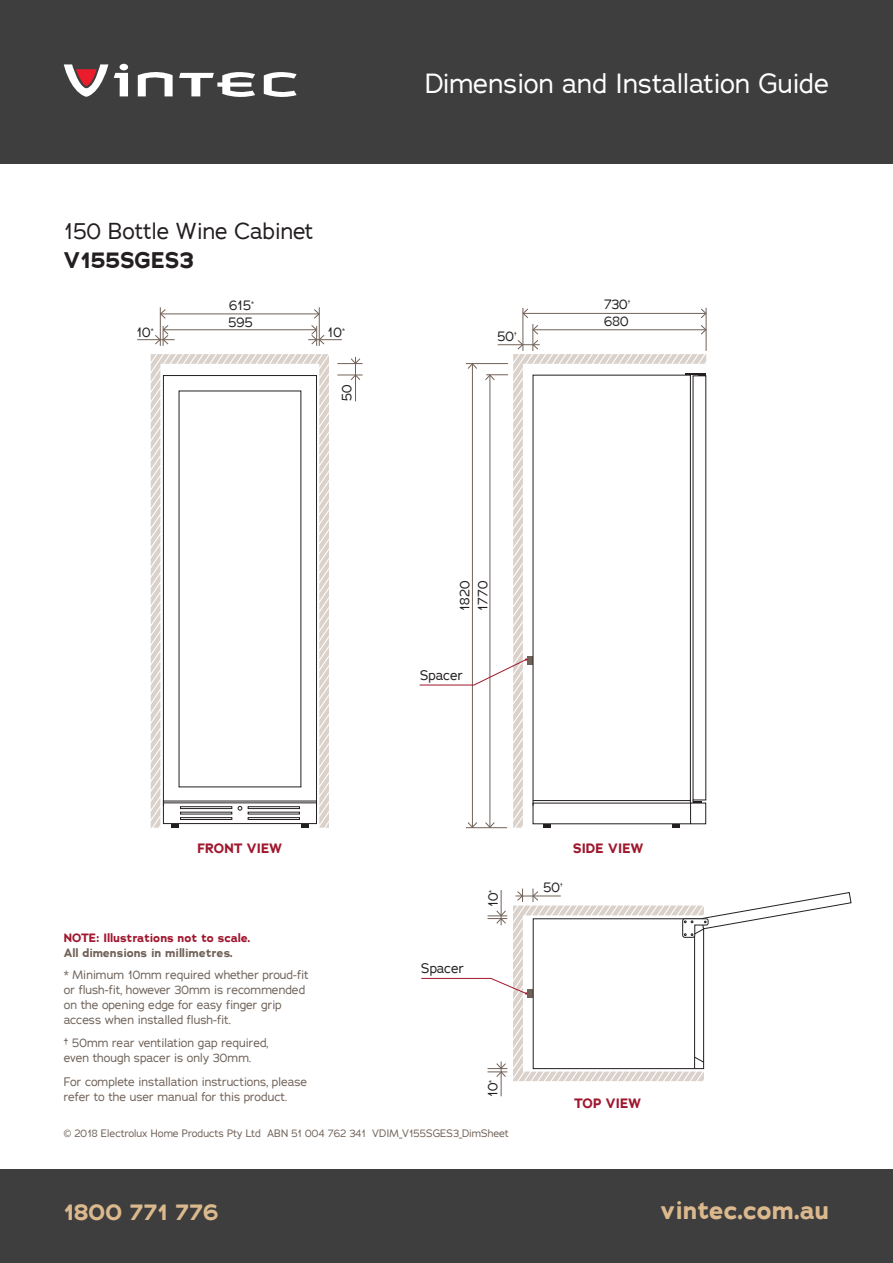
<style>
.page{position:relative;width:893px;height:1263px;background:#fff}
.page>*{position:absolute;margin:0;border:0;box-sizing:border-box;transform-origin:0 0}
.t1{font:27px "Adrianna";color:#fff}
.t2{font:700 25.5px "Adrianna";color:#dbb98d}
.t3{font:22.5px "Adrianna";color:#231f20}
.t4{font:700 22.5px "Adrianna";color:#dbb98d}
.t5{font:700 22.5px "Adrianna";color:#231f20}
.t6{font:13.5px/16.8px "Adrianna";color:#231f20}
.t7{font:700 13.5px "Adrianna";color:#9f172e}
.t8{font:12px/15px "Adrianna";color:#6e6259}
.t9{font:12px/15px "Adrianna";color:#716259}
.t10{font:700 12px "Adrianna";color:#9f172e}
.t11{font:700 12px "Adrianna";color:#716259}
.t12{font:10.5px "Adrianna";color:#716259}
</style>
<div class="page">
<div style="left:0;top:0;width:893px;height:164px;background:#3e3e3f"></div>
<div style="left:0;top:1169px;width:893px;height:94px;background:#3e3e3f"></div>
<svg style="left:513px;top:354px;width:193px;height:474px"></svg>
<svg style="left:151px;top:354px;width:178px;height:474px"></svg>
<div style="left:527px;top:656px;width:6px;height:8px;background:#716259"></div>
<svg style="left:685px;top:374px;width:21px;height:2px"></svg>
<svg style="left:543px;top:824px;width:7px;height:4px"></svg>
<svg style="left:673px;top:824px;width:7px;height:4px"></svg>
<div style="left:163px;top:375px;width:154px;height:426px;border:1px solid #231f20"></div>
<svg style="left:172px;top:824px;width:7px;height:3px"></svg>
<svg style="left:301px;top:824px;width:7px;height:3px"></svg>
<div style="left:163px;top:802px;width:154px;height:22px;border:1px solid #231f20"></div>
<svg style="left:238px;top:806px;width:4px;height:4px"></svg>
<div style="left:180px;top:806px;width:52px;height:3px;border:1px solid #231f20"></div>
<div style="left:248px;top:806px;width:52px;height:3px;border:1px solid #231f20"></div>
<div style="left:180px;top:817px;width:52px;height:3px;border:1px solid #231f20"></div>
<div style="left:248px;top:817px;width:52px;height:3px;border:1px solid #231f20"></div>
<hr style="left:160px;top:307px;width:1px;height:39px;background:#716259">
<hr style="left:523px;top:308px;width:1px;height:43px;background:#716259">
<hr style="left:706px;top:308px;width:1px;height:43px;background:#716259">
<hr style="left:466px;top:827px;width:41px;height:1px;background:#716259">
<hr style="left:319px;top:307px;width:1px;height:39px;background:#716259">
<hr style="left:466px;top:363px;width:42px;height:1px;background:#716259">
<hr style="left:161px;top:314px;width:158px;height:1px;background:#716259">
<svg style="left:160px;top:309px;width:6px;height:10px"></svg>
<svg style="left:314px;top:309px;width:5px;height:10px"></svg>
<hr style="left:523px;top:313px;width:183px;height:1px;background:#716259">
<svg style="left:523px;top:308px;width:5px;height:10px"></svg>
<svg style="left:701px;top:308px;width:5px;height:10px"></svg>
<hr style="left:472px;top:364px;width:1px;height:463px;background:#716259">
<svg style="left:468px;top:822px;width:9px;height:6px"></svg>
<svg style="left:468px;top:363px;width:9px;height:6px"></svg>
<hr style="left:163px;top:329px;width:153px;height:1px;background:#716259">
<hr style="left:533px;top:329px;width:173px;height:1px;background:#716259">
<svg style="left:701px;top:325px;width:5px;height:10px"></svg>
<hr style="left:490px;top:375px;width:1px;height:452px;background:#716259">
<svg style="left:485px;top:822px;width:10px;height:6px"></svg>
<svg style="left:485px;top:374px;width:23px;height:6px"></svg>
<svg style="left:308px;top:325px;width:34px;height:21px"></svg>
<svg style="left:137px;top:325px;width:38px;height:21px"></svg>
<svg style="left:498px;top:324px;width:42px;height:27px"></svg>
<svg style="left:337px;top:357px;width:26px;height:44px"></svg>
<svg style="left:419px;top:659px;width:108px;height:26px"></svg>
<div style="left:533px;top:375px;width:158px;height:426px;border:1px solid #231f20"></div>
<div style="left:690px;top:803px;width:16px;height:21px;border:1px solid #231f20"></div>
<svg style="left:421px;top:888px;width:431px;height:208px"></svg>
<svg style="left:690px;top:800px;width:11px;height:3px"></svg>
<svg style="left:64px;top:64px;width:44px;height:33px"></svg>
<svg style="left:114px;top:73px;width:14px;height:23px"></svg>
<div style="left:120px;top:64px;width:8px;height:6px;background:#fff;border-radius:50%"></div>
<svg style="left:138px;top:72px;width:35px;height:24px"></svg>
<svg style="left:179px;top:72px;width:76px;height:25px"></svg>
<svg style="left:264px;top:72px;width:33px;height:25px"></svg>
<h3 class="t3" style="left:64px;top:216px;width:251px">150 Bottle Wine Cabinet</h3>
<h3 class="t5" style="left:64px;top:245px;width:132px">V155SGES3</h3>
<h1 class="t1" style="left:425px;top:66px;width:406px">Dimension and Installation Guide</h1>
<p class="t6" style="left:136px;top:324px;width:19px">10<sup>*</sup></p>
<p class="t6" style="left:228px;top:297px;width:27px">615<sup>*<br></sup>595</p>
<p class="t6" style="left:604px;top:296px;width:28px">730<sup>†</sup></p>
<p class="t6" style="left:604px;top:313px;width:26px">680</p>
<p class="t6" style="left:328px;top:324px;width:19px">10<sup>*</sup></p>
<p class="t6" style="left:497px;top:327px;width:21px">50<sup>†</sup></p>
<p class="t6" style="left:338px;top:401px;width:18px;rotate:-90deg">50</p>
<p class="t6" style="left:456px;top:611px;width:31px;line-height:17.7px;rotate:-90deg">1820<br>1770</p>
<p class="t6" style="left:420px;top:666px;width:44px">Spacer</p>
<p class="t7" style="left:197px;top:840px;width:86px">FRONT VIEW</p>
<p class="t7" style="left:573px;top:840px;width:72px">SIDE VIEW</p>
<p class="t6" style="left:484px;top:907px;width:19px;rotate:-90deg">10<sup>*</sup></p>
<p class="t6" style="left:543px;top:879px;width:21px">50<sup>†</sup></p>
<p class="t10" style="left:64px;top:930px;width:188px">NOTE: Illustrations not to scale.</p>
<p class="t11" style="left:64px;top:945px;width:171px">All dimensions in millimetres.</p>
<p class="t8" style="left:64px;top:967px;width:246px">* Minimum 10mm required whether proud-fit or flush-fit, however 30mm is recommended on the opening edge for easy finger grip access when installed flush-fit.</p>
<p class="t8" style="left:64px;top:1035px;width:206px">† 50mm rear ventilation gap required, even though spacer is only 30mm.</p>
<p class="t9" style="left:64px;top:1074px;width:245px">For complete installation instructions, please refer to the user manual for this product.</p>
<p class="t6" style="left:421px;top:959px;width:44px">Spacer</p>
<p class="t6" style="left:484px;top:1097px;width:19px;rotate:-90deg">10<sup>*</sup></p>
<p class="t12" style="left:64px;top:1127px;width:446px">© 2018 Electrolux Home Products Pty Ltd ABN 51 004 762 341 VDIM_V155SGES3_DimSheet</p>
<p class="t7" style="left:574px;top:1094px;width:69px">TOP VIEW</p>
<h3 class="t4" style="left:64px;top:1197px;width:156px">1800 771 776</h3>
<h2 class="t2" style="left:661px;top:1193px;width:170px">vintec.com.au</h2>
</div>
